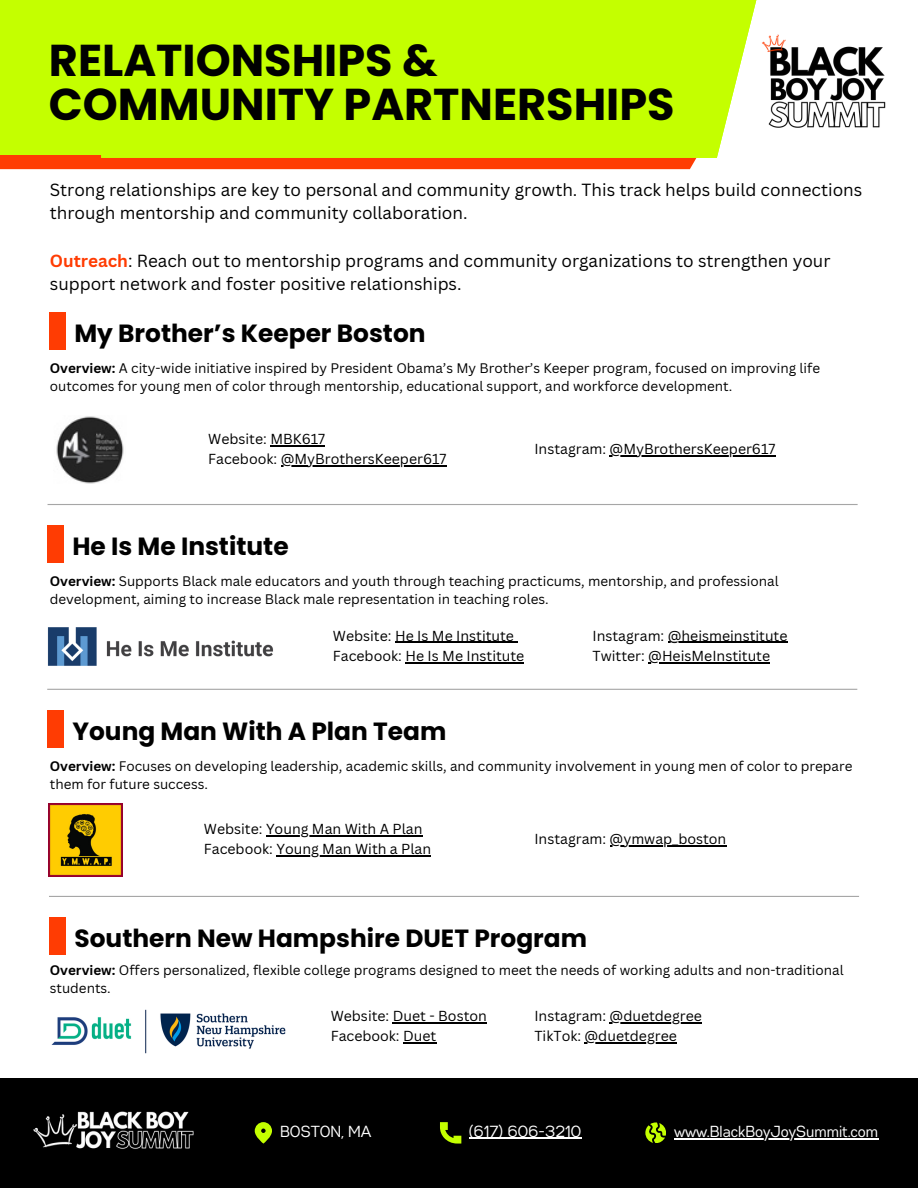
<style>
.page{position:relative;width:918px;height:1188px;background:#fff}
.page>*{position:absolute;margin:0;border:0;box-sizing:border-box;transform-origin:0 0}
.t1{font:700 44.55px/43.8px "Poppins";color:#000}
.t2{font:700 24.9px "Poppins";color:#000}
.t3{font:17.1px/23.7px "Canva Sans";color:#000}
.t4{font:16.05px "Gabriel Sans Cond";color:#fff}
.t5{font:14.1px "Canva Sans";color:#000}
.t6{font:13.5px/18px "Canva Sans";color:#000}
.s1{font-weight:700;color:#ff3c03}
.s2{font-weight:700}
</style>
<div class="page">
<div style="left:0;top:0;width:918px;height:169px;background:#ff3c03"></div>
<div style="left:0;top:0;width:918px;height:155px;background:#c4ff00"></div>
<hr style="left:101px;top:155px;width:632px;height:3px;background:#c4ff00">
<svg style="left:714px;top:0;width:204px;height:169px;fill:#fff"></svg>
<img style="left:754px;top:10px;width:147px;height:147px">
<hr style="left:270px;top:445px;width:55px;height:1px;background:#000">
<hr style="left:281px;top:465px;width:166px;height:2px;background:#000">
<hr style="left:610px;top:455px;width:136px;height:1px;background:#000">
<hr style="left:746px;top:455px;width:30px;height:1px;background:#000">
<img style="left:56px;top:416px;width:68px;height:68px">
<div style="left:50px;top:312px;width:16px;height:38px;background:#ff3c03"></div>
<hr style="left:395px;top:642px;width:119px;height:1px;background:#000">
<hr style="left:405px;top:662px;width:75px;height:1px;background:#000">
<hr style="left:480px;top:662px;width:44px;height:1px;background:#000">
<hr style="left:668px;top:642px;width:120px;height:1px;background:#000">
<hr style="left:648px;top:662px;width:100px;height:1px;background:#000">
<svg style="left:748px;top:662px;width:22px;height:1px"></svg>
<img style="left:47px;top:627px;width:226px;height:39px">
<div style="left:48px;top:525px;width:16px;height:38px;background:#ff3c03"></div>
<hr style="left:393px;top:1022px;width:94px;height:1px;background:#000">
<hr style="left:403px;top:1043px;width:33px;height:1px;background:#000">
<hr style="left:610px;top:1022px;width:92px;height:1px;background:#000">
<hr style="left:585px;top:1043px;width:92px;height:1px;background:#000">
<img style="left:51px;top:1009px;width:235px;height:45px">
<div style="left:50px;top:917px;width:16px;height:38px;background:#ff3c03"></div>
<hr style="left:48px;top:504px;width:810px;height:1px;background:#a6a6a6">
<hr style="left:47px;top:689px;width:810px;height:1px;background:#a6a6a6">
<hr style="left:49px;top:896px;width:810px;height:1px;background:#a6a6a6">
<div style="left:0;top:1078px;width:918px;height:110px;background:#000"></div>
<svg style="left:255px;top:1122px;width:17px;height:21px"></svg>
<svg style="left:645px;top:1122px;width:21px;height:21px"></svg>
<hr style="left:674px;top:1138px;width:205px;height:1px;background:#fff">
<svg style="left:440px;top:1122px;width:21px;height:22px"></svg>
<hr style="left:469px;top:1138px;width:113px;height:1px;background:#fff">
<img style="left:33px;top:1111px;width:160px;height:38px">
<hr style="left:266px;top:835px;width:46px;height:1px;background:#000">
<hr style="left:312px;top:835px;width:110px;height:1px;background:#000">
<hr style="left:276px;top:855px;width:155px;height:1px;background:#000">
<hr style="left:610px;top:845px;width:116px;height:1px;background:#000">
<div style="left:48px;top:710px;width:16px;height:37px;background:#ff3c03"></div>
<img style="left:49px;top:803px;width:73px;height:73px">
<h1 class="t1" style="left:49px;top:39px;width:627px">RELATIONSHIPS &amp;<br>COMMUNITY PARTNERSHIPS</h1>
<p class="t3" style="left:50px;top:177px;width:814px">Strong relationships are key to personal and community growth. This track helps build connections through mentorship and community collaboration.</p>
<h4 class="t3" style="left:50px;top:248px;width:782px"><span class="s1">Outreach</span>: Reach out to mentorship programs and community organizations to strengthen your support network and foster positive relationships.</h4>
<h2 class="t2" style="left:74px;top:316px;width:353px">My Brother’s Keeper Boston</h2>
<h4 class="t6" style="left:50px;top:359px;width:772px"><span class="s2">Overview:</span> A city-wide initiative inspired by President Obama’s My Brother’s Keeper program, focused on improving life outcomes for young men of color through mentorship, educational support, and workforce development.</h4>
<h2 class="t5" style="left:208px;top:429px;width:118px">Website: MBK617</h2>
<p class="t5" style="left:208px;top:449px;width:240px">Facebook: @MyBrothersKeeper617</p>
<p class="t5" style="left:534px;top:439px;width:243px">Instagram: @MyBrothersKeeper617</p>
<p class="t2" style="left:72px;top:529px;width:218px">He Is Me Institute</p>
<p class="t6" style="left:50px;top:572px;width:730px"><span class="s2">Overview:</span> Supports Black male educators and youth through teaching practicums, mentorship, and professional development, aiming to increase Black male representation in teaching roles.</p>
<p class="t5" style="left:333px;top:626px;width:183px">Website: He Is Me Institute</p>
<p class="t5" style="left:333px;top:646px;width:193px">Facebook: He Is Me Institute</p>
<p class="t5" style="left:593px;top:626px;width:196px">Instagram: @heismeinstitute</p>
<p class="t5" style="left:593px;top:646px;width:179px">Twitter: @HeisMeInstitute</p>
<h2 class="t2" style="left:72px;top:714px;width:376px">Young Man With A Plan Team</h2>
<p class="t6" style="left:50px;top:757px;width:804px"><span class="s2">Overview:</span> Focuses on developing leadership, academic skills, and community involvement in young men of color to prepare them for future success.</p>
<h3 class="t5" style="left:204px;top:819px;width:220px">Website: Young Man With A Plan</h3>
<p class="t5" style="left:204px;top:839px;width:229px">Facebook: Young Man With a Plan</p>
<p class="t5" style="left:534px;top:829px;width:193px">Instagram: @ymwap_boston</p>
<p class="t2" style="left:74px;top:921px;width:514px">Southern New Hampshire DUET Program</p>
<p class="t6" style="left:50px;top:961px;width:795px"><span class="s2">Overview:</span> Offers personalized, flexible college programs designed to meet the needs of working adults and non-traditional students.</p>
<p class="t5" style="left:331px;top:1006px;width:158px">Website: Duet - Boston</p>
<p class="t5" style="left:331px;top:1026px;width:107px">Facebook: Duet</p>
<p class="t5" style="left:534px;top:1006px;width:169px">Instagram: @duetdegree</p>
<h2 class="t5" style="left:534px;top:1026px;width:144px">TikTok: @duetdegree</h2>
<p class="t4" style="left:280px;top:1124px;width:93px">BOSTON, MA</p>
<p class="t4" style="left:469px;top:1124px;width:114px">(617) 606-3210</p>
<p class="t4" style="left:674px;top:1124px;width:206px">www.BlackBoyJoySummit.com</p>
</div>
